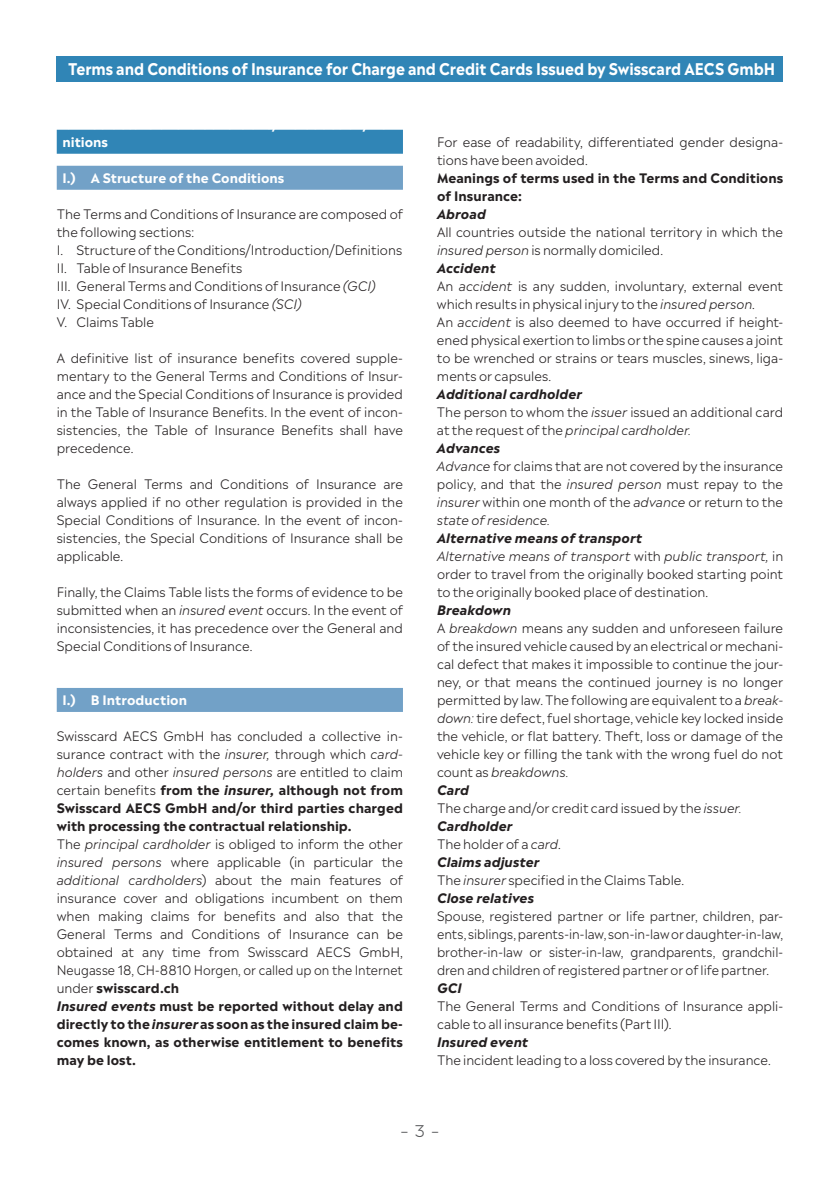
<style>
.page{position:relative;width:840px;height:1191px;background:#fff}
.page>*{position:absolute;margin:0;border:0;box-sizing:border-box;transform-origin:0 0}
.t1{font:700 16px "Madera";letter-spacing:-.005em;color:#fff;scale:.92 1}
.t2{font:300 16px "Madera";color:#57585a}
.t3{font:300 13px/18px "Madera";color:#231f20}
.t4{font:700 13px/18px "Madera";letter-spacing:.005em;color:#231f20}
.t5{font:700 13px "Madera";color:#fff}
.t6{font:italic 700 13px "Madera";letter-spacing:.005em;color:#231f20}
.s1{font-style:italic}
.s2{font-weight:700}
.s3{font-weight:700;font-style:italic}
.s4{font-weight:700;color:#fff}
</style>
<div class="page">
<div style="left:57px;top:130px;width:346px;height:24px;background:#3085b6"></div>
<div style="left:57px;top:166px;width:346px;height:24px;background:#72a1c7"></div>
<div style="left:57px;top:688px;width:346px;height:24px;background:#72a1c7"></div>
<div style="left:57px;top:57px;width:725px;height:25px;background:#3085b6"></div>
<p class="t1" style="left:68px;top:55px;width:769px">Terms and Conditions of Insurance for Charge and Credit Cards Issued by Swisscard AECS GmbH</p>
<p class="t5" style="left:62px;top:130px;width:47px">nitions</p>
<p class="t5" style="left:62px;top:166px;width:223px">I.) A Structure of the Conditions</p>
<p class="t3" style="left:57px;top:203px;width:347px">The Terms and Conditions of Insurance are composed of the following sections:<br>I. Structure of the Conditions/Introduction/Definitions II. Table of Insurance Benefits<br>III. General Terms and Conditions of Insurance <span class="s1">(GCI)<br></span>IV. Special Conditions of Insurance <span class="s1">(SCI)<br></span>V. Claims Table</p>
<p class="t3" style="left:57px;top:347px;width:347px;text-align:justify">A definitive list of insurance benefits covered supple&shy;mentary to the General Terms and Conditions of Insur&shy;ance and the Special Conditions of Insurance is provided in the Table of Insurance Benefits. In the event of incon&shy;sistencies, the Table of Insurance Benefits shall have precedence.</p>
<p class="t3" style="left:57px;top:473px;width:347px;text-align:justify">The General Terms and Conditions of Insurance are always applied if no other regulation is provided in the Special Conditions of Insurance. In the event of incon&shy;sistencies, the Special Conditions of Insurance shall be applicable.</p>
<p class="t3" style="left:57px;top:581px;width:347px;text-align:justify">Finally, the Claims Table lists the forms of evidence to be submitted when an <span class="s1">insured event</span> occurs. In the event of inconsistencies, it has precedence over the General and Special Conditions of Insurance.</p>
<p class="t5" style="left:62px;top:688px;width:126px">I.) B Introduction</p>
<p class="t3" style="left:57px;top:725px;width:347px">Swisscard AECS GmbH has concluded a collective in&shy;surance contract with the <span class="s1">insurer,</span> through which <span class="s1">card&shy;holders</span> and other <span class="s1">insured persons</span> are entitled to claim certain benefits <span class="s2">from the</span> <span class="s3">insurer,</span> <span class="s2">although not from Swisscard AECS GmbH and/or third parties charged with processing the contractual relationship.<br></span>The <span class="s1">principal cardholder</span> is obliged to inform the other <span class="s1">insured persons</span> where applicable (in particular the <span class="s1">additional cardholders</span>) about the main features of insurance cover and obligations incumbent on them when making claims for benefits and also that the General Terms and Conditions of Insurance can be obtained at any time from Swisscard AECS GmbH, Neugasse 18, CH-8810 Horgen, or called up on the Internet under <span class="s2">swisscard.ch<br></span><span class="s3">Insured events</span> <span class="s2">must be reported without delay and directly to the</span><span class="s3">insurer</span><span class="s2">as soon as the insured claim be&shy;comes known, as otherwise entitlement to benefits may be lost.</span><span class="s4">I.)</span></p>
<p class="t3" style="left:437px;top:131px;width:347px">For ease of readability, differentiated gender designa&shy;tions have been avoided.</p>
<p class="t4" style="left:437px;top:167px;width:347px">Meanings of terms used in the Terms and Conditions of Insurance:</p>
<p class="t6" style="left:437px;top:202px;width:50px">Abroad</p>
<p class="t3" style="left:436px;top:221px;width:347px">All countries outside the national territory in which the <span class="s1">insured person</span> is normally domiciled.<br><span class="s3">Accident<br></span>An <span class="s1">accident</span> is any sudden, involuntary, external event which results in physical injury to the <span class="s1">insured person</span>.<br>An <span class="s1">accident</span> is also deemed to have occurred if height&shy;ened physical exertion to limbs or the spine causes a joint to be wrenched or strains or tears muscles, sinews, liga&shy;ments or capsules.</p>
<p class="t3" style="left:436px;top:383px;width:347px"><span class="s3">Additional cardholder<br></span>The person to whom the <span class="s1">issuer</span> issued an additional card at the request of the <span class="s1">principal cardholder.<br></span><span class="s3">Advances<br></span><span class="s1">Advance</span> for claims that are not covered by the insurance policy, and that the <span class="s1">insured person</span> must repay to the <span class="s1">insurer</span> within one month of the <span class="s1">advance</span> or return to the <span class="s1">state of residence.</span></p>
<p class="t3" style="left:437px;top:527px;width:347px"><span class="s3">Alternative means of transport<br></span><span class="s1">Alternative means of transport</span> with <span class="s1">public transport,</span> in order to travel from the originally booked starting point to the originally booked place of destination.</p>
<p class="t3" style="left:437px;top:599px;width:347px"><span class="s3">Breakdown<br></span>A <span class="s1">breakdown</span> means any sudden and unforeseen failure of the insured vehicle caused by an electrical or mechani&shy;cal defect that makes it impossible to continue the jour&shy;ney, or that means the continued journey is no longer permitted by law. The following are equivalent to a <span class="s1">break&shy;down:</span> tire defect, fuel shortage, vehicle key locked inside the vehicle, or flat battery. Theft, loss or damage of the vehicle key or filling the tank with the wrong fuel do not count as <span class="s1">breakdowns.<br></span><span class="s3">Card<br></span>The charge and/or credit card issued by the <span class="s1">issuer.<br></span><span class="s3">Cardholder<br></span>The holder of a <span class="s1">card</span>.<br><span class="s3">Claims adjuster<br></span>The <span class="s1">insurer</span> specified in the Claims Table.<br><span class="s3">Close relatives</span></p>
<p class="t3" style="left:437px;top:905px;width:347px;text-align:justify">Spouse, registered partner or life partner, children, par&shy;ents, siblings, parents-in-law, son-in-law or daughter-in-law, brother-in-law or sister-in-law, grandparents, grandchil&shy;dren and children of registered partner or of life partner.</p>
<p class="t6" style="left:437px;top:976px;width:26px">GCI</p>
<p class="t3" style="left:437px;top:995px;width:347px">The General Terms and Conditions of Insurance appli&shy;cable to all insurance benefits (Part III).</p>
<p class="t6" style="left:437px;top:1030px;width:93px">Insured event</p>
<p class="t3" style="left:437px;top:1049px;width:335px">The incident leading to a loss covered by the insurance.</p>
<p class="t2" style="left:401px;top:1117px;width:39px">– 3 –</p>
</div>
